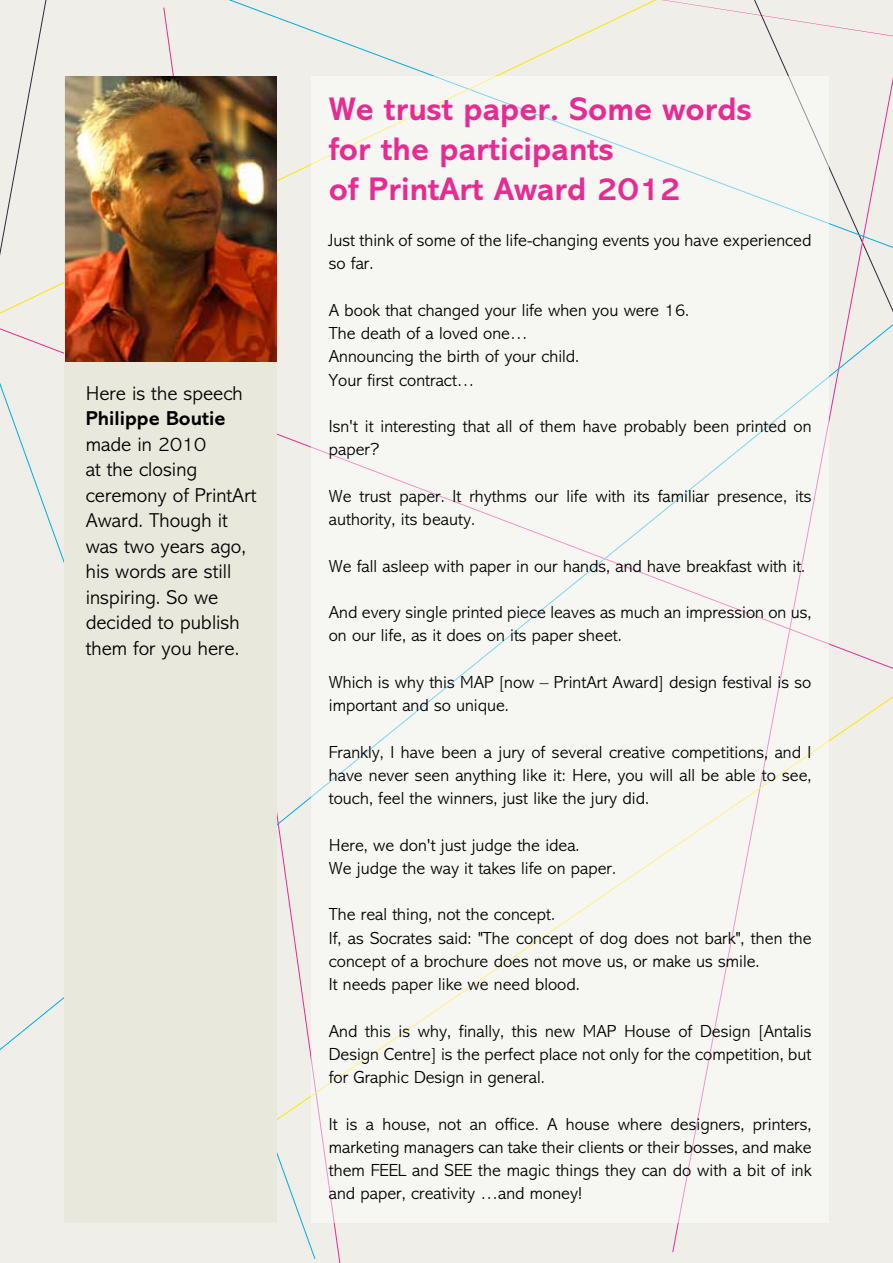
<style>
.page{position:relative;width:893px;height:1263px;background:#fff}
.page>*{position:absolute;margin:0;border:0;box-sizing:border-box;transform-origin:0 0}
.t1{font:700 33px/39.6px "Abadi CE";color:#e72b92}
.t2{font:300 20.25px/25.5px "Abadi CE";color:#000}
.t3{font:700 20.25px "Abadi CE";color:#000}
.t4{font:300 17.7px/23.2px "Abadi CE";color:#000}
</style>
<div class="page">
<div style="left:672px;top:1160px;width:221px;height:93px;background:#efeee8"></div>
<div style="left:829px;top:253px;width:64px;height:405px;background:#efeee8"></div>
<div style="left:672px;top:0;width:221px;height:253px;background:#efeee8"></div>
<div style="left:0;top:333px;width:316px;height:927px;background:#efeee8"></div>
<div style="left:48px;top:0;width:624px;height:333px;background:#efeee8"></div>
<div style="left:276px;top:658px;width:617px;height:502px;background:#efeee8"></div>
<div style="left:0;top:0;width:48px;height:556px;background:#efeee8"></div>
<div style="left:64px;top:77px;width:212px;height:1145px;background:#e9e8dc"></div>
<div style="left:311px;top:77px;width:518px;height:1145px;background:#f6f6f3"></div>
<img style="left:66px;top:77px;width:210px;height:284px">
<p class="t2" style="left:86px;top:381px;width:159px">Here is the speech</p>
<p class="t3" style="left:86px;top:407px;width:141px">Philippe Boutie</p>
<p class="t2" style="left:86px;top:432px;width:172px">made in 2010<br>at the closing ceremony of PrintArt<br>Award. Though it was two years ago, his words are still inspiring. So we decided to publish them for you here.</p>
<h1 class="t1" style="left:329px;top:90px;width:424px">We trust paper. Some words for the participants<br>of PrintArt Award 2012</h1>
<p class="t4" style="left:329px;top:229px;width:484px">Just think of some of the life-changing events you have experienced so far.</p>
<p class="t4" style="left:329px;top:299px;width:362px">A book that changed your life when you were 16.<br>The death of a loved one…<br>Announcing the birth of your child.<br>Your first contract…</p>
<p class="t4" style="left:329px;top:415px;width:484px">Isn't it interesting that all of them have probably been printed on paper?</p>
<p class="t4" style="left:329px;top:485px;width:484px">We trust paper. It rhythms our life with its familiar presence, its authority, its beauty.</p>
<p class="t4" style="left:329px;top:554px;width:478px">We fall asleep with paper in our hands, and have breakfast with it.</p>
<p class="t4" style="left:329px;top:601px;width:484px">And every single printed piece leaves as much an impression on us, on our life, as it does on its paper sheet.</p>
<p class="t4" style="left:329px;top:671px;width:484px">Which is why this MAP [now – PrintArt Award] design festival is so important and so unique.</p>
<p class="t4" style="left:329px;top:740px;width:484px;text-align:justify">Frankly, I have been a jury of several creative competitions, and I have never seen anything like it: Here, you will all be able to see, touch, feel the winners, just like the jury did.</p>
<p class="t4" style="left:329px;top:833px;width:289px">Here, we don't just judge the idea.<br>We judge the way it takes life on paper.</p>
<p class="t4" style="left:329px;top:903px;width:484px">The real thing, not the concept.<br>If, as Socrates said: "The concept of dog does not bark", then the concept of a brochure does not move us, or make us smile.<br>It needs paper like we need blood.</p>
<p class="t4" style="left:329px;top:1019px;width:484px;text-align:justify">And this is why, finally, this new MAP House of Design [Antalis Design Centre] is the perfect place not only for the competition, but for Graphic Design in general.</p>
<p class="t4" style="left:329px;top:1112px;width:484px;text-align:justify">It is a house, not an office. A house where designers, printers, marketing managers can take their clients or their bosses, and make them FEEL and SEE the magic things they can do with a bit of ink and paper, creativity …and money!</p>
</div>
